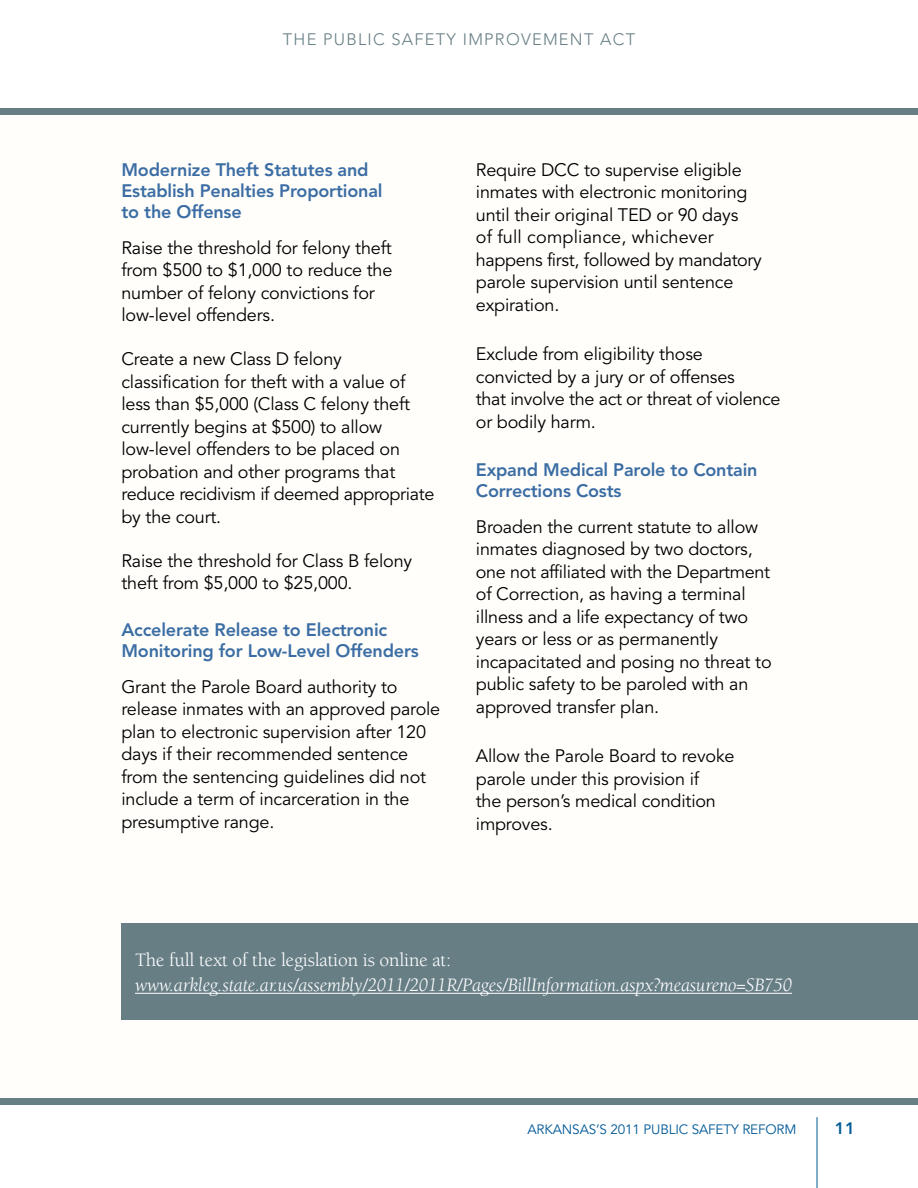
<style>
.page{position:relative;width:918px;height:1188px;background:#fff}
.page>*{position:absolute;margin:0;border:0;box-sizing:border-box;transform-origin:0 0}
.t1{font:italic 19.5px "Berkeley Std";letter-spacing:-.01em;color:#fff}
.t2{font:19.5px "Berkeley Std";letter-spacing:-.01em;color:#fff}
.t3{font:18px/22.5px "Avenir LT Std";letter-spacing:-.01em;color:#000}
.t4{font:800 18px/21px "Avenir LT Std";letter-spacing:-.01em;color:#3b6da4}
.t5{font:300 16.5px "Avenir LT Std";letter-spacing:.075em;color:#677e85}
.t6{font:800 16.5px "Avenir LT Std";color:#005996}
.t7{font:13.5px "Avenir LT Std";letter-spacing:-.01em;color:#005996}
</style>
<div class="page">
<hr style="left:817px;top:1117px;width:1px;height:71px;background:#005996">
<div style="left:0;top:108px;width:918px;height:988px;background:#fffefa"></div>
<div style="left:0;top:108px;width:918px;height:6px;background:#677e85"></div>
<div style="left:0;top:1099px;width:918px;height:6px;background:#677e85"></div>
<div style="left:122px;top:923px;width:796px;height:97px;background:#677e85"></div>
<hr style="left:135px;top:993px;width:657px;height:1px;background:#fff">
<p class="t5" style="left:283px;top:30px;width:354px">THE PUBLIC SAFETY IMPROVEMENT ACT</p>
<p class="t4" style="left:122px;top:159px;width:263px">Modernize Theft Statutes and<br>Establish Penalties Proportional to the Offense</p>
<p class="t3" style="left:122px;top:237px;width:272px">Raise the threshold for felony theft from $500 to $1,000 to reduce the number of felony convictions for low-level offenders.</p>
<p class="t3" style="left:122px;top:348px;width:314px">Create a new Class D felony classification for theft with a value of less than $5,000 (Class C felony theft currently begins at $500) to allow low-level offenders to be placed on probation and other programs that reduce recidivism if deemed appropriate by the court.</p>
<p class="t3" style="left:122px;top:550px;width:292px">Raise the threshold for Class B felony theft from $5,000 to $25,000.</p>
<p class="t4" style="left:122px;top:619px;width:299px">Accelerate Release to Electronic<br>Monitoring for Low-Level Offenders</p>
<p class="t3" style="left:122px;top:676px;width:320px">Grant the Parole Board authority to release inmates with an approved parole plan to electronic supervision after 120 days if their recommended sentence from the sentencing guidelines did not include a term of incarceration in the presumptive range.</p>
<p class="t3" style="left:476px;top:159px;width:288px">Require DCC to supervise eligible inmates with electronic monitoring until their original TED or 90 days<br>of full compliance, whichever happens first, followed by mandatory parole supervision until sentence expiration.</p>
<p class="t3" style="left:476px;top:343px;width:306px">Exclude from eligibility those convicted by a jury or of offenses<br>that involve the act or threat of violence or bodily harm.</p>
<p class="t4" style="left:476px;top:459px;width:283px">Expand Medical Parole to Contain<br>Corrections Costs</p>
<p class="t3" style="left:476px;top:516px;width:297px">B roaden the current statute to allow inmates diagnosed by two doctors, one not affiliated with the Department of Correction, as having a terminal illness and a life expectancy of two years or less or as permanently incapacitated and posing no threat to public safety to be paroled with an approved transfer plan.</p>
<p class="t3" style="left:476px;top:745px;width:260px">Allow the Parole Board to revoke parole under this provision if<br>the person’s medical condition improves.</p>
<p class="t2" style="left:135px;top:949px;width:318px">The full text of the legislation is online at:</p>
<p class="t1" style="left:135px;top:975px;width:659px">www.arkleg.state.ar.us/assembly/2011/2011R/Pages/BillInformation.aspx?measureno=SB750</p>
<p class="t7" style="left:527px;top:1122px;width:271px">Arkansas’s 2011 Public Safety Reform</p>
<p class="t6" style="left:835px;top:1119px;width:21px">11</p>
</div>
